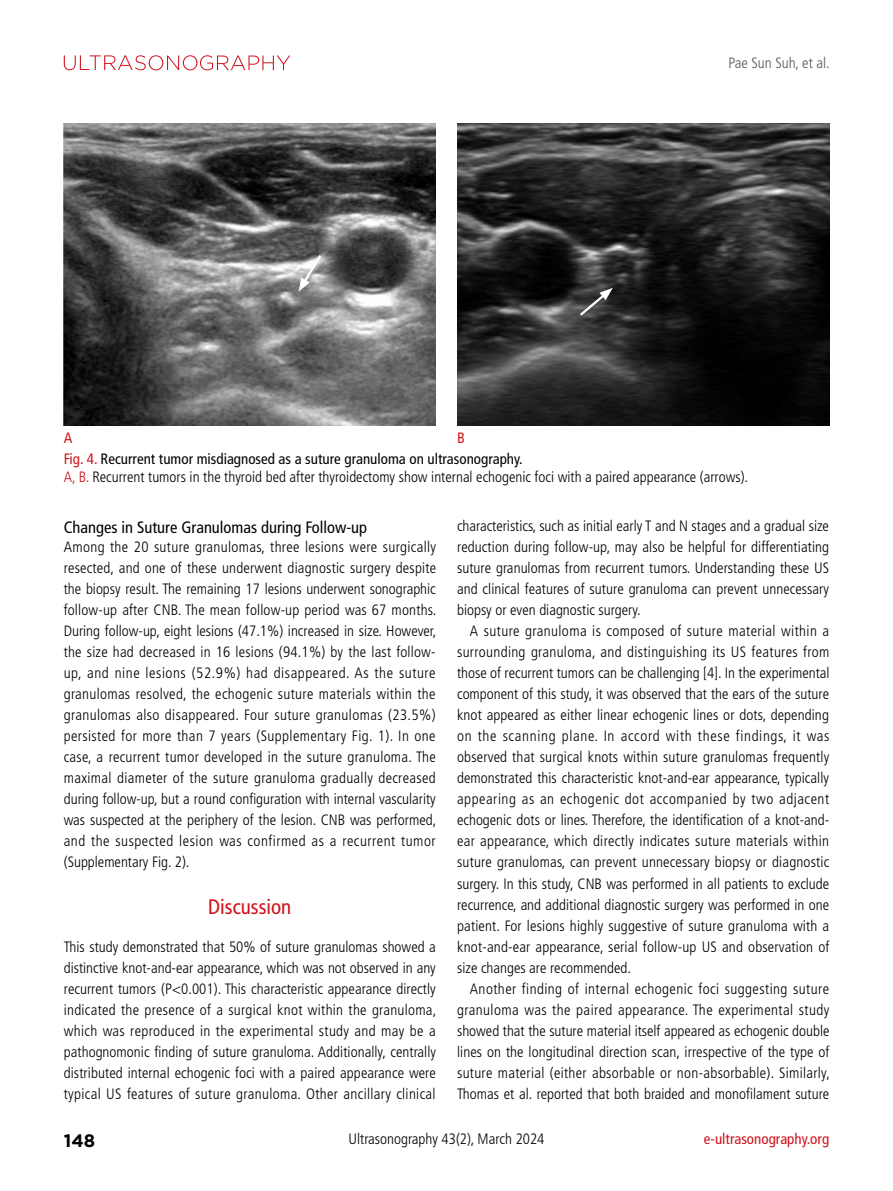
<style>
.page{position:relative;width:893px;height:1191px;background:#fff}
.page>*{position:absolute;margin:0;border:0;box-sizing:border-box;transform-origin:0 0}
.t1{font:condensed 21px "Frutiger LT Std";color:#d0121b}
.t2{font:700 18px "Gotham";color:#000}
.t3{font:condensed 16.5px "Frutiger LT Std";color:#000}
.t4{font:300 condensed 15px/21px "Frutiger LT Std";color:#000;text-align:justify}
.t5{font:condensed 15px "Frutiger LT Std";color:#d0121b}
.t6{font:300 condensed 15px "Frutiger LT Std";color:#595757}
.s1{font-weight:400;color:#d0121b}
.s2{font-weight:400}
.s3{color:#d0121b}
</style>
<div class="page">
<svg style="left:64px;top:55px;width:226px;height:15px"></svg>
<img style="left:64px;top:123px;width:372px;height:302px">
<img style="left:457px;top:123px;width:372px;height:302px">
<svg style="left:299px;top:252px;width:24px;height:39px"></svg>
<svg style="left:578px;top:288px;width:35px;height:30px"></svg>
<p class="t5" style="left:64px;top:429px;width:10px">A</p>
<p class="t5" style="left:457px;top:429px;width:9px">B</p>
<p class="t6" style="left:728px;top:54px;width:103px">Pae Sun Suh, et al.</p>
<p class="t4" style="left:64px;top:450px;width:686px;line-height:18px"><span class="s1">Fig. 4.</span> <span class="s2">Recurrent tumor misdiagnosed as a suture granuloma on ultrasonography.<br></span><span class="s3">A, B.</span> Recurrent tumors in the thyroid bed after thyroidectomy show internal echogenic foci with a paired appearance (arrows).</p>
<p class="t3" style="left:64px;top:517px;width:305px">Changes in Suture Granulomas during Follow-up</p>
<p class="t4" style="left:64px;top:537px;width:374px">Among the 20 suture granulomas, three lesions were surgically resected, and one of these underwent diagnostic surgery despite the biopsy result. The remaining 17 lesions underwent sonographic follow-up after CNB. The mean follow-up period was 67 months.<br>During follow-up, eight lesions (47.1%) increased in size. However, the size had decreased in 16 lesions (94.1%) by the last follow&shy;up, and nine lesions (52.9%) had disappeared. As the suture granulomas resolved, the echogenic suture materials within the granulomas also disappeared. Four suture granulomas (23.5%) persisted for more than 7 years (Supplementary Fig. 1). In one case, a recurrent tumor developed in the suture granuloma. The maximal diameter of the suture granuloma gradually decreased during follow-up, but a round configuration with internal vascularity was suspected at the periphery of the lesion. CNB was performed, and the suspected lesion was confirmed as a recurrent tumor (Supplementary Fig. 2).</p>
<h1 class="t1" style="left:208px;top:895px;width:85px">Discussion</h1>
<p class="t4" style="left:64px;top:936px;width:374px">This study demonstrated that 50% of suture granulomas showed a distinctive knot-and-ear appearance, which was not observed in any recurrent tumors (P&lt;0.001). This characteristic appearance directly indicated the presence of a surgical knot within the granuloma, which was reproduced in the experimental study and may be a pathognomonic finding of suture granuloma. Additionally, centrally distributed internal echogenic foci with a paired appearance were typical US features of suture granuloma. Other ancillary clinical</p>
<p class="t4" style="left:457px;top:516px;width:374px">characteristics, such as initial early T and N stages and a gradual size reduction during follow-up, may also be helpful for differentiating suture granulomas from recurrent tumors. Understanding these US and clinical features of suture granuloma can prevent unnecessary biopsy or even diagnostic surgery.</p>
<p class="t4" style="left:457px;top:621px;width:374px;text-indent:13px">A suture granuloma is composed of suture material within a surrounding granuloma, and distinguishing its US features from those of recurrent tumors can be challenging [4]. In the experimental component of this study, it was observed that the ears of the suture knot appeared as either linear echogenic lines or dots, depending on the scanning plane. In accord with these findings, it was observed that surgical knots within suture granulomas frequently demonstrated this characteristic knot-and-ear appearance, typically appearing as an echogenic dot accompanied by two adjacent echogenic dots or lines. Therefore, the identification of a knot-and&shy;ear appearance, which directly indicates suture materials within suture granulomas, can prevent unnecessary biopsy or diagnostic surgery. In this study, CNB was performed in all patients to exclude recurrence, and additional diagnostic surgery was performed in one patient. For lesions highly suggestive of suture granuloma with a knot-and-ear appearance, serial follow-up US and observation of size changes are recommended.</p>
<p class="t4" style="left:457px;top:978px;width:374px;text-indent:13px">Another finding of internal echogenic foci suggesting suture granuloma was the paired appearance. The experimental study showed that the suture material itself appeared as echogenic double lines on the longitudinal direction scan, irrespective of the type of suture material (either absorbable or non-absorbable). Similarly, Thomas et al. reported that both braided and monofilament suture</p>
<p class="t2" style="left:64px;top:1130px;width:33px">148</p>
<p class="t4" style="left:348px;top:1128px;width:197px">Ultrasonography 43(2), March 2024</p>
<p class="t5" style="left:704px;top:1130px;width:127px">e-ultrasonography.org</p>
</div>
